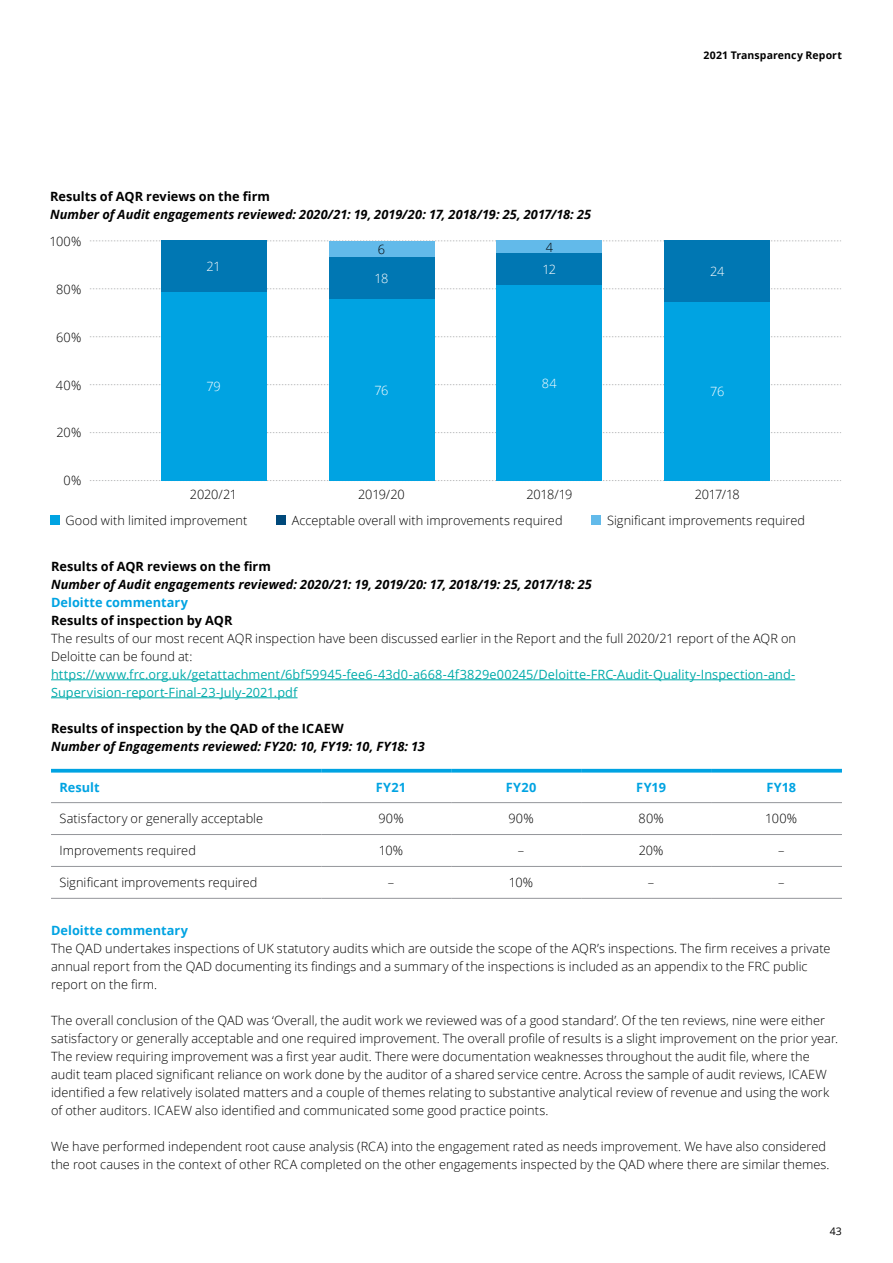
<style>
.page{position:relative;width:893px;height:1263px;background:#fff}
.page>*{position:absolute;margin:0;border:0;box-sizing:border-box;transform-origin:0 0}
.t1{font:300 12.75px/18px "Open Sans";letter-spacing:.005em;color:#000}
.t2{font:italic 700 12.75px "Open Sans";color:#000}
.t3{font:12.75px/18px "Open Sans";letter-spacing:.005em;color:#00abaa}
.t4{font:700 12.75px "Open Sans";letter-spacing:.005em;color:#000}
.t5{font:700 12.75px "Open Sans";letter-spacing:.005em;color:#00a3e2}
.t6{font:300 12.75px "Open Sans";letter-spacing:-.03em;color:#fff}
.t7{font:700 10.5px "Open Sans";letter-spacing:.01em;color:#000}
.t8{font:10.5px "Open Sans";color:#000}
</style>
<div class="page">
<hr style="left:51px;top:679px;width:744px;height:1px;background:#00abaa">
<hr style="left:51px;top:697px;width:247px;height:1px;background:#00abaa">
<svg style="left:51px;top:769px;width:271px;height:4px"></svg>
<svg style="left:322px;top:769px;width:130px;height:4px"></svg>
<svg style="left:452px;top:769px;width:130px;height:4px"></svg>
<svg style="left:582px;top:769px;width:130px;height:4px"></svg>
<svg style="left:712px;top:769px;width:130px;height:4px"></svg>
<hr style="left:51px;top:802px;width:271px;height:1px;background:#94969a">
<hr style="left:322px;top:802px;width:130px;height:1px;background:#94969a">
<hr style="left:452px;top:802px;width:130px;height:1px;background:#94969a">
<hr style="left:582px;top:802px;width:130px;height:1px;background:#94969a">
<hr style="left:712px;top:802px;width:130px;height:1px;background:#94969a">
<hr style="left:51px;top:834px;width:271px;height:1px;background:#94969a">
<hr style="left:322px;top:834px;width:130px;height:1px;background:#94969a">
<hr style="left:452px;top:834px;width:130px;height:1px;background:#94969a">
<hr style="left:582px;top:834px;width:130px;height:1px;background:#94969a">
<hr style="left:712px;top:834px;width:130px;height:1px;background:#94969a">
<hr style="left:51px;top:866px;width:271px;height:1px;background:#94969a">
<hr style="left:322px;top:866px;width:130px;height:1px;background:#94969a">
<hr style="left:452px;top:866px;width:130px;height:1px;background:#94969a">
<hr style="left:582px;top:866px;width:130px;height:1px;background:#94969a">
<hr style="left:712px;top:866px;width:130px;height:1px;background:#94969a">
<hr style="left:51px;top:898px;width:271px;height:1px;background:#94969a">
<hr style="left:322px;top:898px;width:130px;height:1px;background:#94969a">
<hr style="left:452px;top:898px;width:130px;height:1px;background:#94969a">
<hr style="left:582px;top:898px;width:130px;height:1px;background:#94969a">
<hr style="left:712px;top:898px;width:130px;height:1px;background:#94969a">
<svg style="left:90px;top:241px;width:751px;height:1px"></svg>
<svg style="left:90px;top:288px;width:751px;height:1px"></svg>
<svg style="left:90px;top:336px;width:751px;height:1px"></svg>
<svg style="left:90px;top:384px;width:751px;height:1px"></svg>
<svg style="left:90px;top:432px;width:751px;height:1px"></svg>
<svg style="left:90px;top:480px;width:751px;height:1px"></svg>
<div style="left:329px;top:241px;width:105px;height:16px;background:#62baea"></div>
<div style="left:161px;top:292px;width:105px;height:188px;background:#00a3e2"></div>
<div style="left:161px;top:241px;width:105px;height:51px;background:#0077b3"></div>
<div style="left:665px;top:302px;width:105px;height:178px;background:#00a3e2"></div>
<div style="left:665px;top:241px;width:105px;height:61px;background:#0077b3"></div>
<div style="left:329px;top:299px;width:105px;height:181px;background:#00a3e2"></div>
<div style="left:329px;top:257px;width:105px;height:42px;background:#0077b3"></div>
<div style="left:497px;top:253px;width:105px;height:32px;background:#0077b3"></div>
<div style="left:497px;top:285px;width:105px;height:195px;background:#00a3e2"></div>
<div style="left:497px;top:241px;width:105px;height:12px;background:#62baea"></div>
<div style="left:50px;top:515px;width:9px;height:10px;background:#00a3e2"></div>
<div style="left:592px;top:515px;width:9px;height:10px;background:#62baea"></div>
<div style="left:276px;top:515px;width:9px;height:10px;background:#00497b"></div>
<p class="t4" style="left:50px;top:187px;width:221px">Results of AQR reviews on the firm</p>
<p class="t2" style="left:50px;top:205px;width:542px">Number of Audit engagements reviewed: 2020/21: 19, 2019/20: 17, 2018/19: 25, 2017/18: 25</p>
<p class="t7" style="left:704px;top:48px;width:140px">2021 Transparency Report</p>
<p class="t1" style="left:49px;top:232px;width:33px">100%</p>
<p class="t1" style="left:56px;top:280px;width:27px">80%</p>
<p class="t1" style="left:56px;top:328px;width:27px">60%</p>
<p class="t1" style="left:56px;top:376px;width:27px">40%</p>
<p class="t1" style="left:56px;top:423px;width:26px">20%</p>
<p class="t1" style="left:64px;top:471px;width:19px">0%</p>
<p class="t6" style="left:206px;top:258px;width:16px">21</p>
<p class="t1" style="left:378px;top:240px;width:9px">6</p>
<p class="t1" style="left:546px;top:238px;width:9px">4</p>
<p class="t6" style="left:375px;top:270px;width:15px">18</p>
<p class="t6" style="left:543px;top:261px;width:15px">12</p>
<p class="t6" style="left:710px;top:263px;width:16px">24</p>
<p class="t6" style="left:206px;top:378px;width:16px">79</p>
<p class="t6" style="left:374px;top:381px;width:16px">76</p>
<p class="t6" style="left:542px;top:374px;width:16px">84</p>
<p class="t6" style="left:710px;top:383px;width:16px">76</p>
<p class="t1" style="left:190px;top:485px;width:49px">2020/21</p>
<p class="t1" style="left:358px;top:485px;width:48px">2019/20</p>
<p class="t1" style="left:526px;top:485px;width:48px">2018/19</p>
<p class="t1" style="left:695px;top:485px;width:47px">2017/18</p>
<p class="t1" style="left:66px;top:511px;width:183px">Good with limited improvement</p>
<p class="t1" style="left:292px;top:511px;width:272px">Acceptable overall with improvements required</p>
<p class="t1" style="left:607px;top:511px;width:199px">Significant improvements required</p>
<p class="t4" style="left:51px;top:557px;width:221px">Results of AQR reviews on the firm</p>
<p class="t2" style="left:51px;top:575px;width:542px">Number of Audit engagements reviewed: 2020/21: 19, 2019/20: 17, 2018/19: 25, 2017/18: 25</p>
<p class="t5" style="left:51px;top:593px;width:139px">Deloitte commentary</p>
<p class="t4" style="left:51px;top:611px;width:183px">Results of inspection by AQR</p>
<p class="t1" style="left:51px;top:629px;width:746px">The results of our most recent AQR inspection have been discussed earlier in the Report and the full 2020/21 report of the AQR on<br>Deloitte can be found at:</p>
<p class="t3" style="left:51px;top:665px;width:746px">https://www.frc.org.uk/getattachment/6bf59945-fee6-43d0-a668-4f3829e00245/Deloitte-FRC-Audit-Quality-Inspection-and-<br>Supervision-report-Final-23-July-2021.pdf</p>
<p class="t4" style="left:51px;top:719px;width:294px">Results of inspection by the QAD of the ICAEW</p>
<p class="t2" style="left:51px;top:737px;width:375px">Number of Engagements reviewed: FY20: 10, FY19: 10, FY18: 13</p>
<p class="t5" style="left:60px;top:778px;width:42px">Result</p>
<p class="t5" style="left:376px;top:778px;width:32px">FY21</p>
<p class="t5" style="left:506px;top:778px;width:32px">FY20</p>
<p class="t5" style="left:636px;top:778px;width:31px">FY19</p>
<p class="t5" style="left:766px;top:778px;width:31px">FY18</p>
<p class="t1" style="left:60px;top:809px;width:205px">Satisfactory or generally acceptable</p>
<p class="t1" style="left:378px;top:809px;width:27px">90%</p>
<p class="t1" style="left:508px;top:809px;width:27px">90%</p>
<p class="t1" style="left:639px;top:809px;width:27px">80%</p>
<p class="t1" style="left:765px;top:809px;width:33px">100%</p>
<p class="t1" style="left:60px;top:841px;width:138px">Improvements required</p>
<p class="t1" style="left:379px;top:841px;width:26px">10%</p>
<p class="t1" style="left:518px;top:841px;width:8px">–</p>
<p class="t1" style="left:639px;top:841px;width:26px">20%</p>
<p class="t1" style="left:778px;top:841px;width:8px">–</p>
<p class="t1" style="left:60px;top:873px;width:199px">Significant improvements required</p>
<p class="t1" style="left:388px;top:873px;width:8px">–</p>
<p class="t1" style="left:509px;top:873px;width:26px">10%</p>
<p class="t1" style="left:648px;top:873px;width:8px">–</p>
<p class="t1" style="left:778px;top:873px;width:8px">–</p>
<p class="t5" style="left:51px;top:921px;width:139px">Deloitte commentary</p>
<p class="t1" style="left:51px;top:939px;width:781px">The QAD undertakes inspections of UK statutory audits which are outside the scope of the AQR’s inspections. The firm receives a private annual report from the QAD documenting its findings and a summary of the inspections is included as an appendix to the FRC public report on the firm.</p>
<p class="t1" style="left:51px;top:1011px;width:788px">The overall conclusion of the QAD was ‘Overall, the audit work we reviewed was of a good standard’. Of the ten reviews, nine were either satisfactory or generally acceptable and one required improvement. The overall profile of results is a slight improvement on the prior year.<br>The review requiring improvement was a first year audit. There were documentation weaknesses throughout the audit file, where the audit team placed significant reliance on work done by the auditor of a shared service centre. Across the sample of audit reviews, ICAEW identified a few relatively isolated matters and a couple of themes relating to substantive analytical review of revenue and using the work of other auditors. ICAEW also identified and communicated some good practice points.</p>
<p class="t1" style="left:51px;top:1137px;width:780px">We have performed independent root cause analysis (RCA) into the engagement rated as needs improvement. We have also considered the root causes in the context of other RCA completed on the other engagements inspected by the QAD where there are similar themes.</p>
<p class="t8" style="left:830px;top:1224px;width:14px">43</p>
</div>
